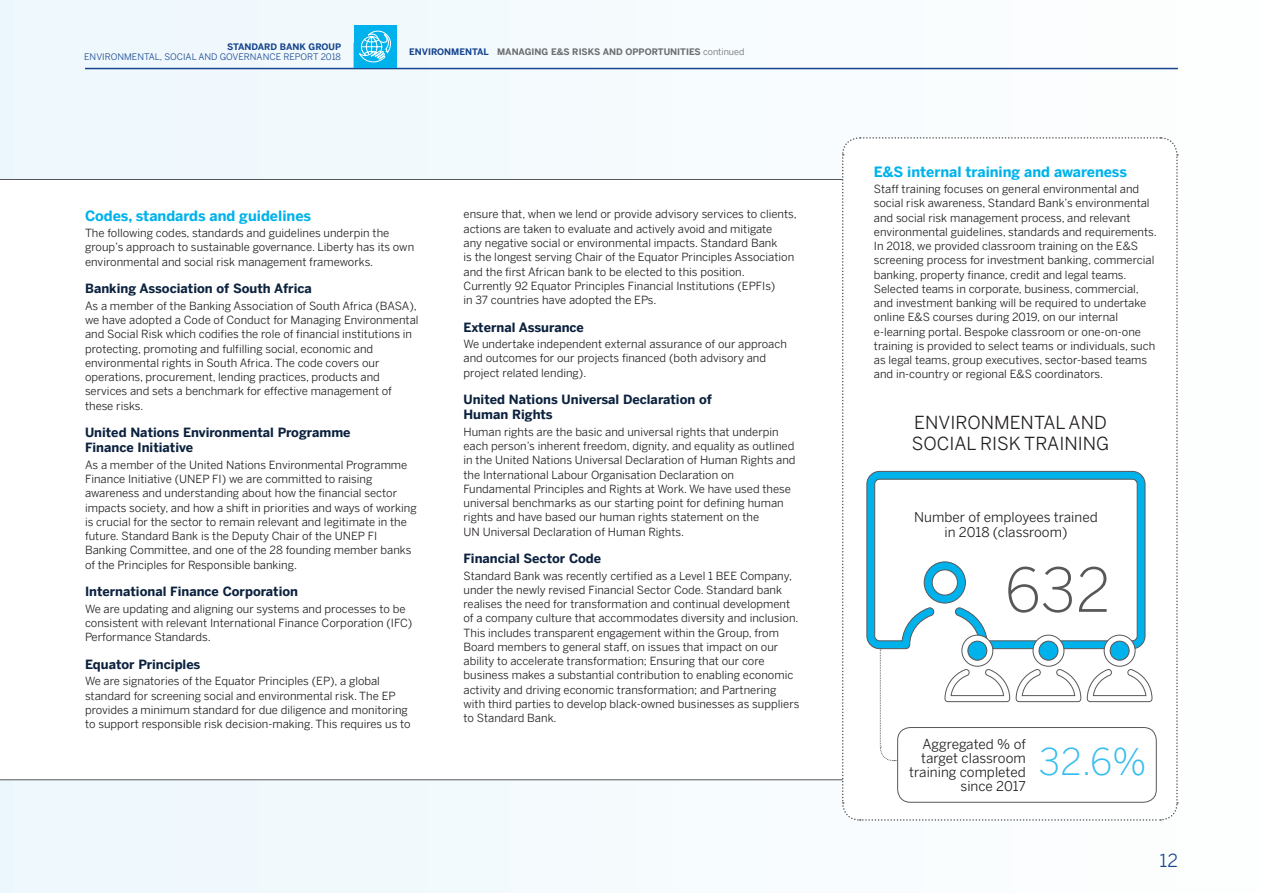
<style>
.page{position:relative;width:1263px;height:893px;background:#fff}
.page>*{position:absolute;margin:0;border:0;box-sizing:border-box;transform-origin:0 0}
.t1{font:300 60px "Benton Sans";color:#57585a}
.t2{font:300 36.75px "Benton Sans";color:#37beef}
.t3{font:18px/21px "Benton Sans";color:#231f20}
.t4{font:18px "Benton Sans";color:#17468e}
.t5{font:700 14.25px "Benton Sans";color:#00b2eb}
.t6{font:13.5px/14.2px "Benton Sans";color:#231f20;text-align:center}
.t7{font:700 12.75px/15px "Benton Sans";color:#0b213e}
.t8{font:11.25px/14.2px "Benton Sans";color:#231f20}
.t9{font:700 9px "Benton Sans";color:#6c6d70}
.t10{font:9px "Benton Sans";color:#17468e}
.t11{font:700 9px "Benton Sans";color:#17468e}
.s1{color:#17468e}
.s2{font-weight:400}
</style>
<div class="page">
<div style="left:0;top:0;width:1263px;height:893px;background:linear-gradient(to right,#fafdfe,#fcfefe)"></div>
<svg style="left:841px;top:137px;width:337px;height:684px"></svg>
<div style="left:898px;top:727px;width:258px;height:75px;background:#fff;border-radius:13px"></div>
<div style="left:897px;top:727px;width:260px;height:76px;border:1px solid #57585a;border-radius:13px"></div>
<hr style="left:85px;top:68px;width:1093px;height:1px;background:#17468e">
<div style="left:354px;top:25px;width:42px;height:43px;background:#00b2eb"></div>
<svg style="left:359px;top:30px;width:32px;height:33px"></svg>
<p class="t11" style="left:227px;top:41px;width:116px">STANDARD BANK GROUP</p>
<p class="t10" style="left:84px;top:52px;width:258px">ENVIRONMENTAL, SOCIAL AND GOVERNANCE REPORT 2018</p>
<p class="t9" style="left:409px;top:46px;width:337px"><span class="s1">ENVIRONMENTAL</span> MANAGING E&amp;S RISKS AND OPPORTUNITIES <span class="s2">continued</span></p>
<p class="t5" style="left:85px;top:207px;width:228px">Codes, standards and guidelines</p>
<p class="t8" style="left:85px;top:226px;width:331px">The following codes, standards and guidelines underpin the group’s approach to sustainable governance. Liberty has its own environmental and social risk management frameworks.</p>
<p class="t7" style="left:85px;top:281px;width:228px">Banking Association of South Africa</p>
<p class="t8" style="left:85px;top:298px;width:335px">As a member of the Banking Association of South Africa (BASA), we have adopted a Code of Conduct for Managing Environmental and Social Risk which codifies the role of financial institutions in protecting, promoting and fulfilling social, economic and environmental rights in South Africa. The code covers our operations, procurement, lending practices, products and services and sets a benchmark for effective management of these risks.</p>
<p class="t7" style="left:85px;top:425px;width:267px">United Nations Environmental Programme<br>Finance Initiative</p>
<p class="t8" style="left:85px;top:457px;width:333px">As a member of the United Nations Environmental Programme Finance Initiative (UNEP FI) we are committed to raising awareness and understanding about how the financial sector impacts society, and how a shift in priorities and ways of working is crucial for the sector to remain relevant and legitimate in the future. Standard Bank is the Deputy Chair of the UNEP FI Banking Committee, and one of the 28 founding member banks of the Principles for Responsible banking.</p>
<p class="t7" style="left:85px;top:584px;width:215px">International Finance Corporation</p>
<p class="t8" style="left:85px;top:601px;width:329px">We are updating and aligning our systems and processes to be consistent with relevant International Finance Corporation (IFC)<br>Performance Standards.</p>
<p class="t7" style="left:85px;top:657px;width:117px">Equator Principles</p>
<p class="t8" style="left:85px;top:674px;width:327px">We are signatories of the Equator Principles (EP), a global standard for screening social and environmental risk. The EP provides a minimum standard for due diligence and monitoring to support responsible risk decision-making. This requires us to</p>
<p class="t8" style="left:463px;top:207px;width:335px">ensure that, when we lend or provide advisory services to clients, actions are taken to evaluate and actively avoid and mitigate<br>any negative social or environmental impacts. Standard Bank<br>is the longest serving Chair of the Equator Principles Association and the first African bank to be elected to this position.<br>Currently 92 Equator Principles Financial Institutions (EPFIs)<br>in 37 countries have adopted the EPs.</p>
<p class="t7" style="left:463px;top:319px;width:122px">External Assurance</p>
<p class="t8" style="left:463px;top:337px;width:325px">We undertake independent external assurance of our approach and outcomes for our projects financed (both advisory and project related lending).</p>
<p class="t7" style="left:463px;top:392px;width:250px">United Nations Universal Declaration of<br>Human Rights</p>
<p class="t8" style="left:463px;top:424px;width:334px">Human rights are the basic and universal rights that underpin each person’s inherent freedom, dignity, and equality as outlined in the United Nations Universal Declaration of Human Rights and the International Labour Organisation Declaration on Fundamental Principles and Rights at Work. We have used these universal benchmarks as our starting point for defining human rights and have based our human rights statement on the<br>UN Universal Declaration of Human Rights.</p>
<p class="t7" style="left:463px;top:551px;width:139px">Financial Sector Code</p>
<p class="t8" style="left:463px;top:568px;width:337px">Standard Bank was recently certified as a Level 1 BEE Company, under the newly revised Financial Sector Code. Standard bank realises the need for transformation and continual development of a company culture that accommodates diversity and inclusion.<br>This includes transparent engagement within the Group, from Board members to general staff, on issues that impact on our ability to accelerate transformation; Ensuring that our core business makes a substantial contribution to enabling economic activity and driving economic transformation; and Partnering with third parties to develop black-owned businesses as suppliers to Standard Bank.</p>
<p class="t5" style="left:874px;top:163px;width:255px">E&amp;S internal training and awareness</p>
<p class="t8" style="left:874px;top:182px;width:284px">Staff training focuses on general environmental and social risk awareness, Standard Bank’s environmental and social risk management process, and relevant environmental guidelines, standards and requirements.<br>In 2018, we provided classroom training on the E&amp;S screening process for investment banking, commercial banking, property finance, credit and legal teams.<br>Selected teams in corporate, business, commercial, and investment banking will be required to undertake online E&amp;S courses during 2019, on our internal e-learning portal. Bespoke classroom or one-on-one training is provided to select teams or individuals, such as legal teams, group executives, sector-based teams and in-country or regional E&amp;S coordinators.</p>
<h3 class="t3" style="left:912px;top:412px;width:199px">ENVIRONMENTAL AND<br>SOCIAL RISK TRAINING</h3>
<p class="t6" style="left:914px;top:510px;width:185px">Number of employees trained in 2018 (classroom)</p>
<h1 class="t1" style="left:1005px;top:555px;width:107px">632</h1>
<p class="t6" style="left:909px;top:736px;width:118px;text-align:right">Aggregated % of target classroom training completed since 2017</p>
<h2 class="t2" style="left:1039px;top:740px;width:109px">32.6%</h2>
<h3 class="t4" style="left:1159px;top:850px;width:20px">12</h3>
</div>
